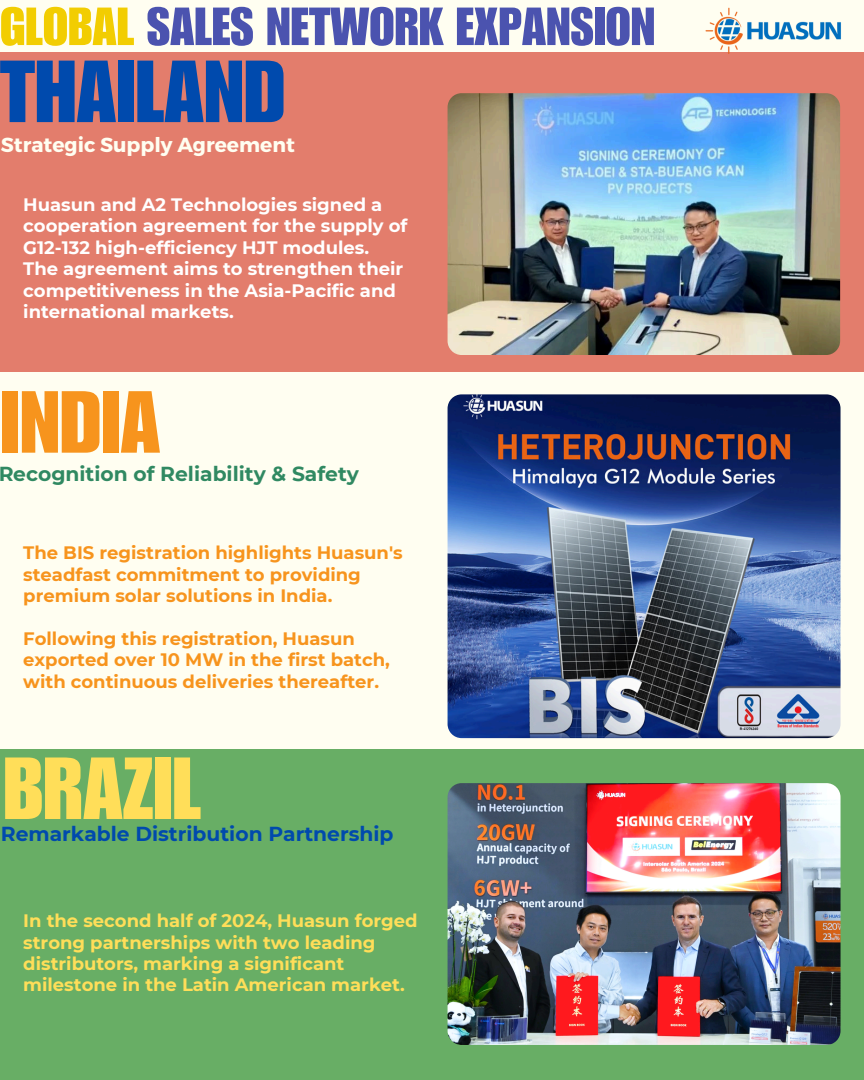
<style>
.page{position:relative;width:864px;height:1080px;background:#fffef1}
.page>*{position:absolute;margin:0;border:0;box-sizing:border-box;transform-origin:0 0}
.t1{font:86.1px "Impact LT Std";color:#004aad}
.t2{font:86.1px "Impact LT Std";color:#ffde59}
.t3{font:86.1px "Impact LT Std";color:#f7941d}
.t4{font:52.5px "Impact LT Std";color:#4b53af}
.t5{font:700 20.25px "Montserrat";color:#004aad}
.t6{font:700 20.25px "Montserrat";color:#308962}
.t7{font:700 20.25px "Montserrat";color:#fffef1}
.t8{font:700 18px/21.4px "Montserrat";color:#f7941d}
.t9{font:700 18px/21.4px "Montserrat";color:#fff}
.t10{font:700 18px/21.4px "Montserrat";color:#ffde59}
.s1{color:#f2cd01}
</style>
<div class="page">
<div style="left:0;top:53px;width:864px;height:319px;background:#e37d6c"></div>
<img style="left:690px;top:7px;width:174px;height:47px">
<div style="left:1px;top:749px;width:863px;height:331px;background:#68ae65"></div>
<img style="left:448px;top:394px;width:393px;height:344px;border-radius:14px">
<img style="left:448px;top:783px;width:393px;height:262px;border-radius:14px">
<img style="left:448px;top:93px;width:392px;height:262px;border-radius:14px">
<h2 class="t4" style="left:0;top:8px;width:657px"><span class="s1">GLOBAL</span> SALES NETWORK EXPANSION</h2>
<p class="t1" style="left:0;top:61px;width:287px">THAILAND</p>
<p class="t7" style="left:1px;top:131px;width:296px">Strategic Supply Agreement</p>
<p class="t9" style="left:23px;top:194px;width:386px">Huasun and A2 Technologies signed a cooperation agreement for the supply of G12-132 high-efficiency HJT modules.<br>The agreement aims to strengthen their competitiveness in the Asia-Pacific and international markets.</p>
<h1 class="t3" style="left:1px;top:391px;width:161px">INDIA</h1>
<h3 class="t6" style="left:-2px;top:461px;width:362px">Recognition of Reliability &amp; Safety</h3>
<h3 class="t8" style="left:23px;top:542px;width:381px">The BIS registration highlights Huasun's steadfast commitment to providing premium solar solutions in India.</h3>
<p class="t8" style="left:23px;top:628px;width:368px">Following this registration, Huasun exported over 10 MW in the first batch, with continuous deliveries thereafter.</p>
<p class="t2" style="left:3px;top:758px;width:199px">BRAZIL</p>
<h1 class="t5" style="left:1px;top:822px;width:394px">Remarkable Distribution Partnership</h1>
<p class="t10" style="left:23px;top:910px;width:396px">In the second half of 2024, Huasun forged strong partnerships with two leading distributors, marking a significant milestone in the Latin American market.</p>
</div>
